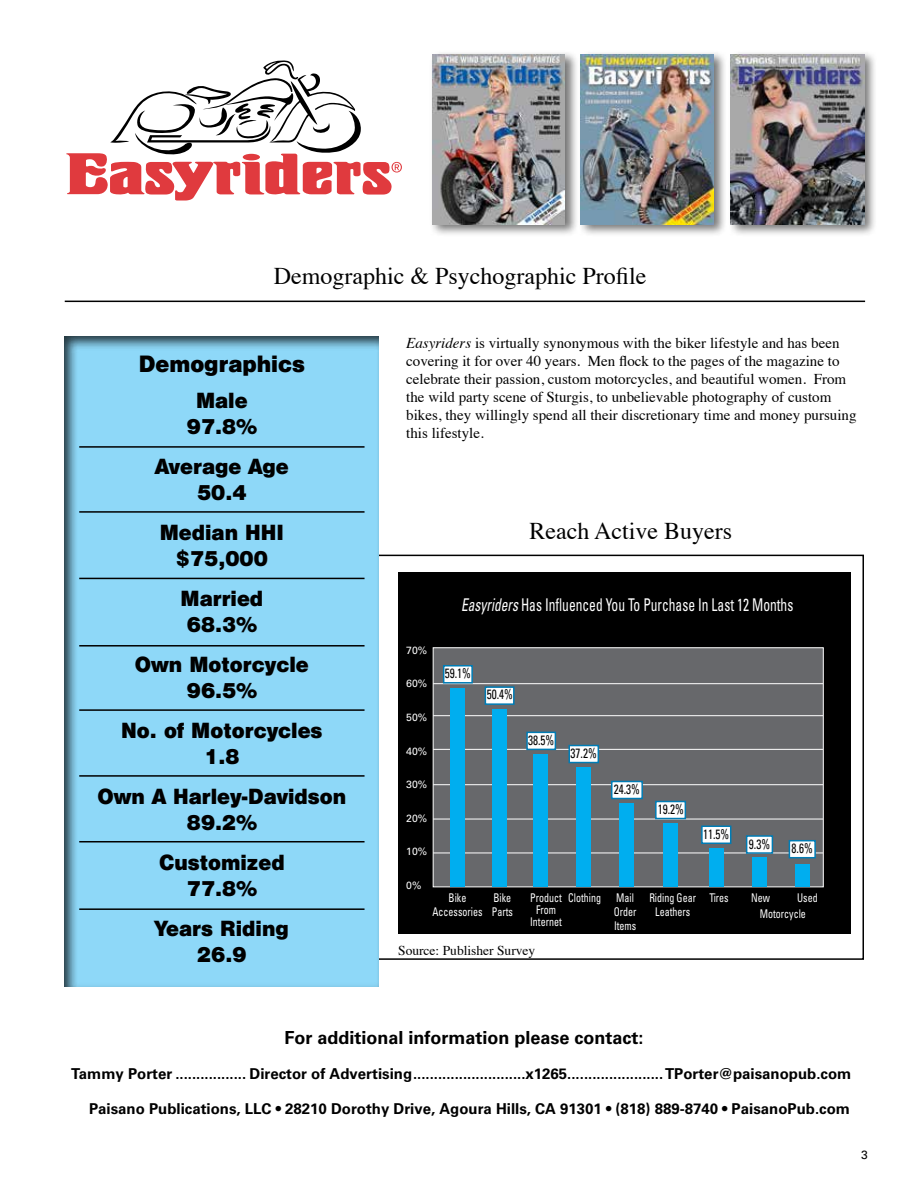
<style>
.page{position:relative;width:918px;height:1188px;background:#fff}
.page>*{position:absolute;margin:0;border:0;box-sizing:border-box;transform-origin:0 0}
.t1{font:24px "Times";color:#000}
.t2{font:21px "Swiss 721 BT Black No 2";color:#000}
.t3{font:19.5px/25.5px "Swiss 721 BT Black No 2";color:#000;text-align:center}
.t4{font:700 18px "Univers";color:#000}
.t5{font:condensed 17.55px "Univers";color:#fff;scale:.77 1}
.t6{font:15px/18px "Times";color:#000}
.t7{font:700 15px "Univers";color:#000}
.t8{font:condensed 13.5px "Univers";color:#000;scale:.83 1}
.t9{font:13.5px "Times";color:#000}
.t10{font:condensed 12px/14.4px "Univers";color:#fff;text-align:center;scale:.83 1}
.t11{font:12px "Univers";color:#000}
.t12{font:10.5px "Univers";color:#fff}
.s1{font-style:italic}
</style>
<div class="page">
<div style="left:399px;top:572px;width:452px;height:362px;background:#000"></div>
<div style="left:433px;top:647px;width:391px;height:240px;background:#67686b;border:1px solid #fff"></div>
<hr style="left:433px;top:784px;width:390px;height:1px;background:#fff">
<hr style="left:433px;top:853px;width:390px;height:1px;background:#fff">
<hr style="left:433px;top:819px;width:390px;height:1px;background:#fff">
<hr style="left:433px;top:749px;width:390px;height:1px;background:#fff">
<hr style="left:433px;top:715px;width:390px;height:1px;background:#fff">
<hr style="left:433px;top:683px;width:390px;height:1px;background:#fff">
<div style="left:450px;top:688px;width:14px;height:198px;background:#00aeef"></div>
<div style="left:492px;top:709px;width:15px;height:177px;background:#00aeef"></div>
<div style="left:619px;top:803px;width:15px;height:83px;background:#00aeef"></div>
<div style="left:664px;top:823px;width:14px;height:63px;background:#00aeef"></div>
<div style="left:709px;top:848px;width:14px;height:39px;background:#00aeef"></div>
<div style="left:752px;top:857px;width:14px;height:30px;background:#00aeef"></div>
<div style="left:795px;top:864px;width:15px;height:23px;background:#00aeef"></div>
<div style="left:577px;top:767px;width:14px;height:119px;background:#00aeef"></div>
<div style="left:534px;top:754px;width:14px;height:132px;background:#00aeef"></div>
<div style="left:526px;top:732px;width:30px;height:18px;background:#fff;border:2px solid #007cb5"></div>
<div style="left:568px;top:745px;width:31px;height:18px;background:#fff;border:2px solid #007cb5"></div>
<div style="left:611px;top:781px;width:32px;height:18px;background:#fff;border:2px solid #007cb5"></div>
<div style="left:655px;top:801px;width:31px;height:18px;background:#fff;border:2px solid #007cb5"></div>
<div style="left:701px;top:826px;width:30px;height:18px;background:#fff;border:2px solid #007cb5"></div>
<div style="left:746px;top:835px;width:27px;height:19px;background:#fff;border:2px solid #007cb5"></div>
<div style="left:789px;top:840px;width:27px;height:18px;background:#fff;border:2px solid #007cb5"></div>
<div style="left:485px;top:686px;width:30px;height:19px;background:#fff;border:2px solid #007cb5"></div>
<div style="left:443px;top:665px;width:30px;height:19px;background:#fff;border:2px solid #007cb5"></div>
<hr style="left:65px;top:301px;width:800px;height:1px;background:#000">
<svg style="left:66px;top:60px;width:336px;height:141px"></svg>
<div style="left:578px;top:50px;width:149px;height:186px;background:#000;opacity:.54"></div>
<img style="left:581px;top:54px;width:133px;height:170px">
<div style="left:728px;top:50px;width:150px;height:186px;background:#000;opacity:.54"></div>
<img style="left:731px;top:54px;width:133px;height:170px">
<div style="left:429px;top:50px;width:150px;height:186px;background:#000;opacity:.54"></div>
<img style="left:432px;top:54px;width:133px;height:170px">
<div style="left:59px;top:327px;width:321px;height:660px;background:#000;opacity:.75"></div>
<hr style="left:79px;top:446px;width:286px;height:2px;background:#000">
<hr style="left:79px;top:511px;width:286px;height:2px;background:#000">
<hr style="left:79px;top:578px;width:286px;height:1px;background:#000">
<hr style="left:79px;top:645px;width:286px;height:2px;background:#000">
<hr style="left:79px;top:709px;width:286px;height:2px;background:#000">
<hr style="left:79px;top:775px;width:286px;height:2px;background:#000">
<hr style="left:79px;top:841px;width:286px;height:1px;background:#000">
<hr style="left:79px;top:908px;width:286px;height:2px;background:#000">
<h1 class="t1" style="left:274px;top:254px;width:374px">Demographic &amp; Psychographic Profile</h1>
<h2 class="t2" style="left:139px;top:350px;width:168px">Demographics</h2>
<h3 class="t3" style="left:187px;top:387px;width:71px">Male<br>97.8%</h3>
<h3 class="t3" style="left:155px;top:453px;width:135px">Average Age<br>50.4</h3>
<h3 class="t3" style="left:160px;top:519px;width:126px">Median HHI $75,000</h3>
<h3 class="t3" style="left:180px;top:585px;width:84px">Married<br>68.3%</h3>
<h3 class="t3" style="left:135px;top:651px;width:175px">Own Motorcycle<br>96.5%</h3>
<h3 class="t3" style="left:121px;top:717px;width:203px">No. of Motorcycles<br>1.8</h3>
<h3 class="t3" style="left:98px;top:783px;width:250px">Own A Harley-Davidson<br>89.2%</h3>
<h3 class="t3" style="left:159px;top:849px;width:127px">Customized<br>77.8%</h3>
<h3 class="t3" style="left:155px;top:915px;width:135px">Years Riding<br>26.9</h3>
<p class="t6" style="left:406px;top:333px;width:452px"><span class="s1">Easyriders</span> is virtually synonymous with the biker lifestyle and has been covering it for over 40 years. Men flock to the pages of the magazine to celebrate their passion, custom motorcycles, and beautiful women. From the wild party scene of Sturgis, to unbelievable photography of custom bikes, they willingly spend all their discretionary time and money pursuing this lifestyle.</p>
<h1 class="t1" style="left:530px;top:509px;width:204px">Reach Active Buyers</h1>
<p class="t12" style="left:406px;top:644px;width:23px">70%</p>
<p class="t12" style="left:406px;top:677px;width:23px">60%</p>
<p class="t12" style="left:406px;top:711px;width:23px">50%</p>
<p class="t12" style="left:406px;top:745px;width:23px">40%</p>
<p class="t12" style="left:406px;top:778px;width:23px">30%</p>
<p class="t12" style="left:406px;top:812px;width:23px">20%</p>
<p class="t12" style="left:406px;top:845px;width:23px">10%</p>
<p class="t12" style="left:406px;top:879px;width:17px">0%</p>
<p class="t5" style="left:461px;top:594px;width:433px"><span class="s1">Easyriders</span> Has Influenced You To Purchase In Last 12 Months</p>
<p class="t8" style="left:445px;top:665px;width:33px">59.1%</p>
<p class="t8" style="left:487px;top:686px;width:33px">50.4%</p>
<p class="t8" style="left:528px;top:731px;width:33px">38.5%</p>
<p class="t8" style="left:571px;top:744px;width:33px">37.2%</p>
<p class="t8" style="left:614px;top:780px;width:33px">24.3%</p>
<p class="t8" style="left:658px;top:801px;width:33px">19.2%</p>
<p class="t8" style="left:703px;top:825px;width:33px">11.5%</p>
<p class="t8" style="left:749px;top:836px;width:27px">9.3%</p>
<p class="t8" style="left:792px;top:840px;width:27px">8.6%</p>
<p class="t10" style="left:433px;top:890px;width:62px">Bike<br>Accessories</p>
<p class="t10" style="left:492px;top:890px;width:27px;text-align:left">Bike<br>Parts</p>
<p class="t10" style="left:530px;top:891px;width:40px;line-height:12px">Product<br>From<br>Internet</p>
<p class="t10" style="left:614px;top:890px;width:29px;text-align:left">Mail<br>Order<br>Items</p>
<p class="t10" style="left:649px;top:890px;width:58px">Riding Gear<br>Leathers</p>
<p class="t10" style="left:760px;top:889px;width:71px;line-height:16.2px;text-align:left;text-indent:37px">Used<br>Motorcycle</p>
<p class="t10" style="left:568px;top:890px;width:41px">Clothing</p>
<p class="t10" style="left:709px;top:890px;width:25px">Tires</p>
<p class="t10" style="left:751px;top:890px;width:24px">New</p>
<p class="t9" style="left:398px;top:937px;width:139px">Source: Publisher Survey</p>
<p class="t4" style="left:284px;top:1027px;width:361px">For additional information please contact:</p>
<p class="t7" style="left:71px;top:1065px;width:782px">Tammy Porter ................. Director of Advertising...........................x1265.......................TPorter@paisanopub.com</p>
<p class="t7" style="left:89px;top:1100px;width:762px">Paisano Publications, LLC • 28210 Dorothy Drive, Agoura Hills, CA 91301 • (818) 889-8740 • PaisanoPub.com</p>
<p class="t11" style="left:861px;top:1148px;width:8px">3</p>
</div>
